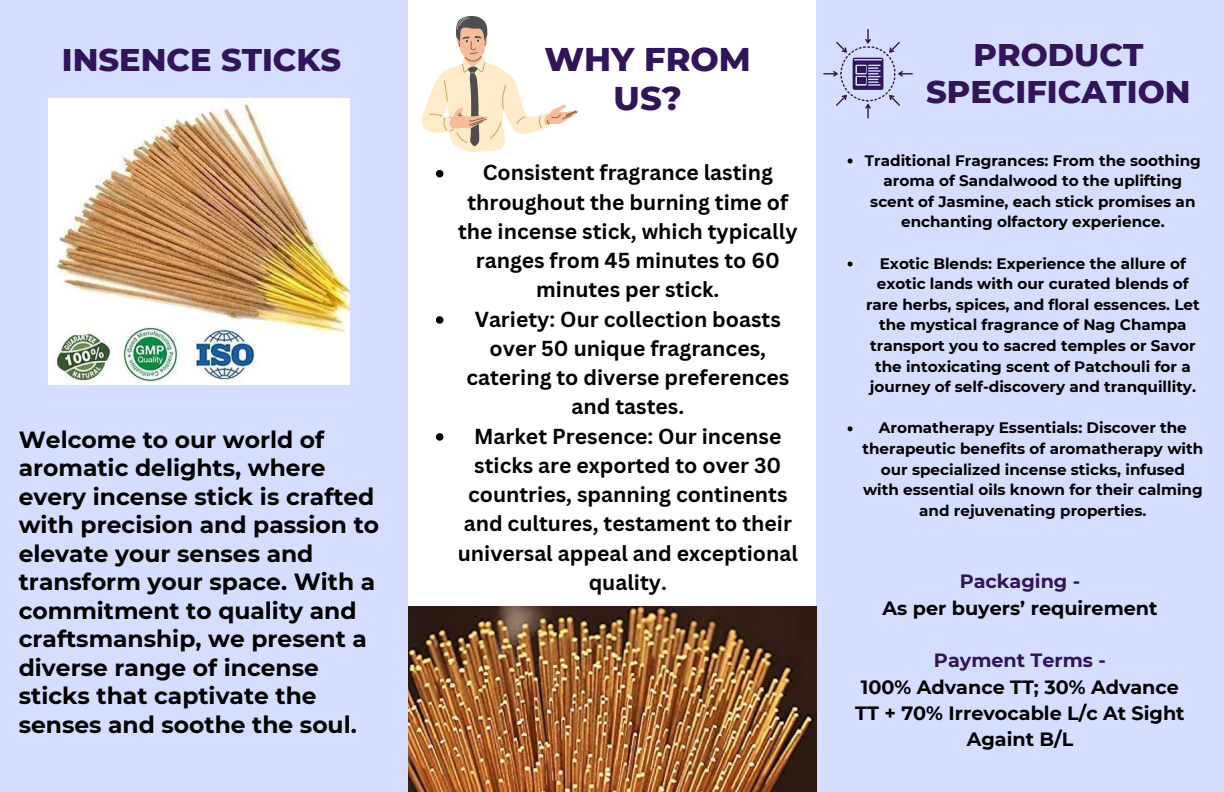
<style>
.page{position:relative;width:1224px;height:792px;background:#fff}
.page>*{position:absolute;margin:0;border:0;box-sizing:border-box;transform-origin:0 0}
.t1{font:800 33.5px/38.5px "Montserrat";color:#311459;text-align:center}
.t2{font:800 32px/36.8px "Montserrat";color:#311459;text-align:center}
.t3{font:700 23.4px/28.5px "Montserrat";color:#000}
.t4{font:700 21.1px/29.2px "Canva Sans";color:#000;text-align:center}
.t5{font:700 19.2px/26.4px "Montserrat";color:#000;text-align:center}
.t6{font:700 19.2px "Montserrat";color:#311459}
.t7{font:700 15.2px/20.6px "Montserrat";color:#000;text-align:center}
</style>
<div class="page">
<div style="left:0;top:0;width:408px;height:792px;background:#d5deff"></div>
<div style="left:816px;top:0;width:408px;height:792px;background:#d5deff"></div>
<svg style="left:436px;top:170px;width:7px;height:7px"></svg>
<svg style="left:436px;top:316px;width:7px;height:8px"></svg>
<svg style="left:436px;top:433px;width:7px;height:8px"></svg>
<img style="left:49px;top:98px;width:301px;height:286px">
<img style="left:408px;top:606px;width:409px;height:186px">
<svg style="left:848px;top:159px;width:5px;height:5px"></svg>
<svg style="left:848px;top:262px;width:5px;height:5px"></svg>
<svg style="left:848px;top:426px;width:5px;height:5px"></svg>
<svg style="left:422px;top:16px;width:156px;height:136px"></svg>
<svg style="left:823px;top:29px;width:89px;height:89px"></svg>
<h2 class="t2" style="left:62px;top:41px;width:281px">INSENCE STICKS</h2>
<h2 class="t2" style="left:926px;top:36px;width:266px">PRODUCT<br>SPECIFICATION</h2>
<h1 class="t1" style="left:544px;top:40px;width:208px">WHY FROM<br>US?</h1>
<p class="t3" style="left:19px;top:425px;width:362px">Welcome to our world of aromatic delights, where every incense stick is crafted with precision and passion to elevate your senses and transform your space. With a commitment to quality and craftsmanship, we present a diverse range of incense sticks that captivate the senses and soothe the soul.</p>
<p class="t4" style="left:458px;top:158px;width:342px">Consistent fragrance lasting throughout the burning time of the incense stick, which typically ranges from 45 minutes to 60 minutes per stick.<br>Variety: Our collection boasts over 50 unique fragrances, catering to diverse preferences and tastes.<br>Market Presence: Our incense sticks are exported to over 30 countries, spanning continents and cultures, testament to their universal appeal and exceptional quality.</p>
<p class="t7" style="left:865px;top:150px;width:337px">Traditional Fragrances: From the soothing aroma of Sandalwood to the uplifting scent of Jasmine, each stick promises an enchanting olfactory experience.</p>
<p class="t7" style="left:866px;top:253px;width:335px">Exotic Blends: Experience the allure of exotic lands with our curated blends of rare herbs, spices, and floral essences. Let the mystical fragrance of Nag Champa transport you to sacred temples or Savor the intoxicating scent of Patchouli for a journey of self-discovery and tranquillity.</p>
<p class="t7" style="left:863px;top:418px;width:342px">Aromatherapy Essentials: Discover the therapeutic benefits of aromatherapy with our specialized incense sticks, infused with essential oils known for their calming and rejuvenating properties.</p>
<p class="t6" style="left:960px;top:570px;width:122px">Packaging -</p>
<p class="t5" style="left:882px;top:595px;width:277px">As per buyers’ requirement</p>
<p class="t6" style="left:934px;top:649px;width:174px">Payment Terms -</p>
<p class="t5" style="left:855px;top:674px;width:331px">100% Advance TT; 30% Advance<br>TT + 70% Irrevocable L/c At Sight<br>Againt B/L</p>
</div>
